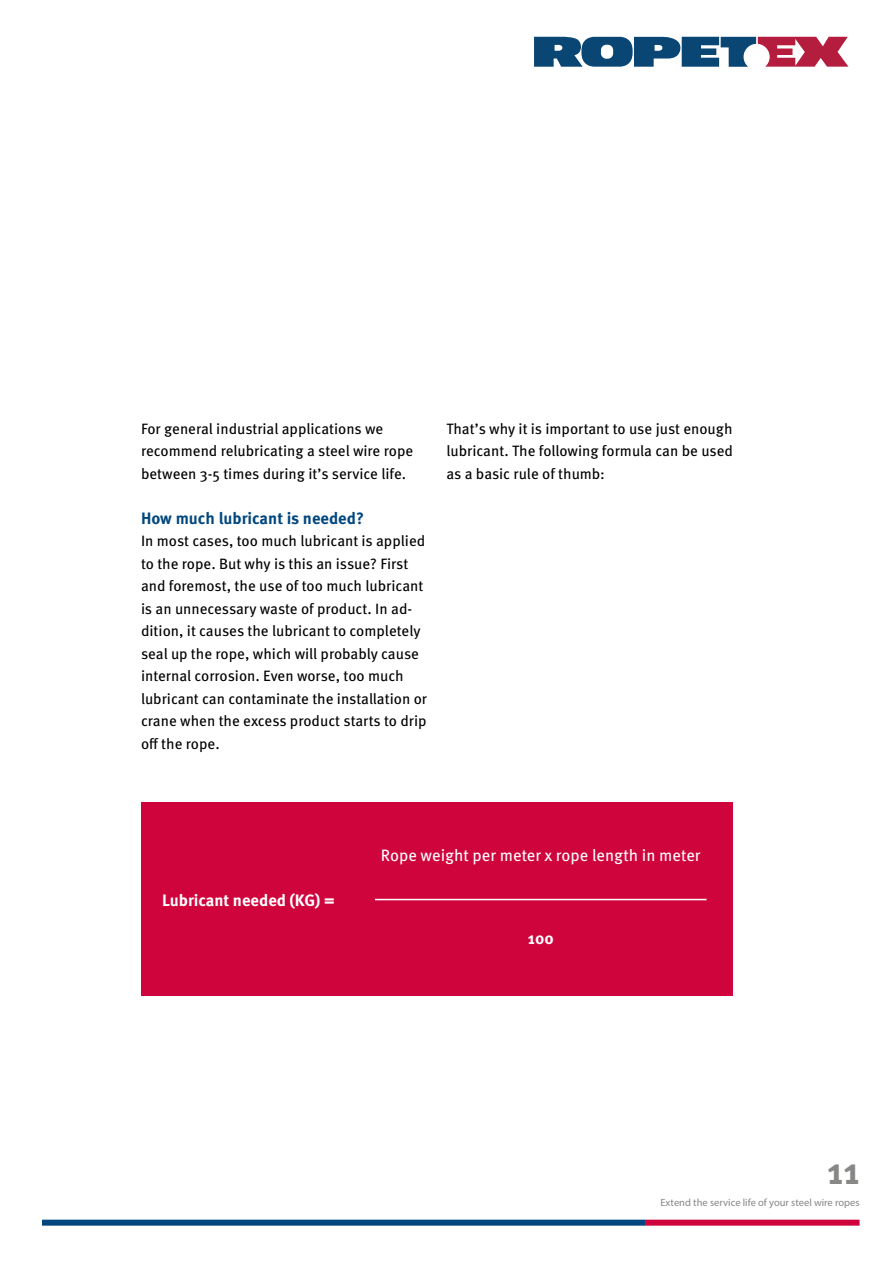
<style>
.page{position:relative;width:893px;height:1263px;background:#fff}
.page>*{position:absolute;margin:0;border:0;box-sizing:border-box;transform-origin:0 0}
.t1{font:700 37.5px "Meta Pro";color:#878786}
.Subhead{font:16.5px "Meta Pro";color:#fff}
.Subhead-2{font:700 16.5px "Meta Pro";color:#00467e}
.Subhead-3{font:700 16.5px "Meta Pro";color:#fff}
.Plain_text{font:15px/22.5px "Meta Pro";color:#000}
.t2{font:10.5px "Myriad Pro";color:#878786}
</style>
<div class="page">
<svg style="left:534px;top:37px;width:314px;height:30px"></svg>
<div style="left:42px;top:1220px;width:603px;height:6px;background:#00467e"></div>
<div style="left:645px;top:1220px;width:215px;height:6px;background:#d0043c"></div>
<div style="left:142px;top:802px;width:591px;height:193px;background:#d0043c"></div>
<hr style="left:375px;top:899px;width:331px;height:1px;background:#fff">
<p class="Plain_text" style="left:141px;top:416px;width:274px">For general industrial applications we recommend relubricating a steel wire rope between 3-5 times during it’s service life.</p>
<p class="Subhead-2" style="left:141px;top:505px;width:224px">How much lubricant is needed?</p>
<p class="Plain_text" style="left:141px;top:529px;width:288px">In most cases, too much lubricant is applied to the rope. But why is this an issue? First and foremost, the use of too much lubricant is an unnecessary waste of product. In ad&shy;dition, it causes the lubricant to completely seal up the rope, which will probably cause internal corrosion. Even worse, too much lubricant can contaminate the installation or crane when the excess product starts to drip off the rope.</p>
<p class="Plain_text" style="left:446px;top:416px;width:288px;text-align:justify">That’s why it is important to use just enough lubricant. The following formula can be used as a basic rule of thumb:</p>
<p class="Subhead-3" style="left:162px;top:887px;width:174px">Lubricant needed (KG) =</p>
<p class="Subhead" style="left:381px;top:843px;width:321px">Rope weight per meter x rope length in meter</p>
<p class="Subhead-3" style="left:528px;top:925px;width:27px">100</p>
<h1 class="t1" style="left:827px;top:1141px;width:34px">11</h1>
<p class="t2" style="left:660px;top:1196px;width:201px">Extend the service life of your steel wire ropes</p>
</div>
